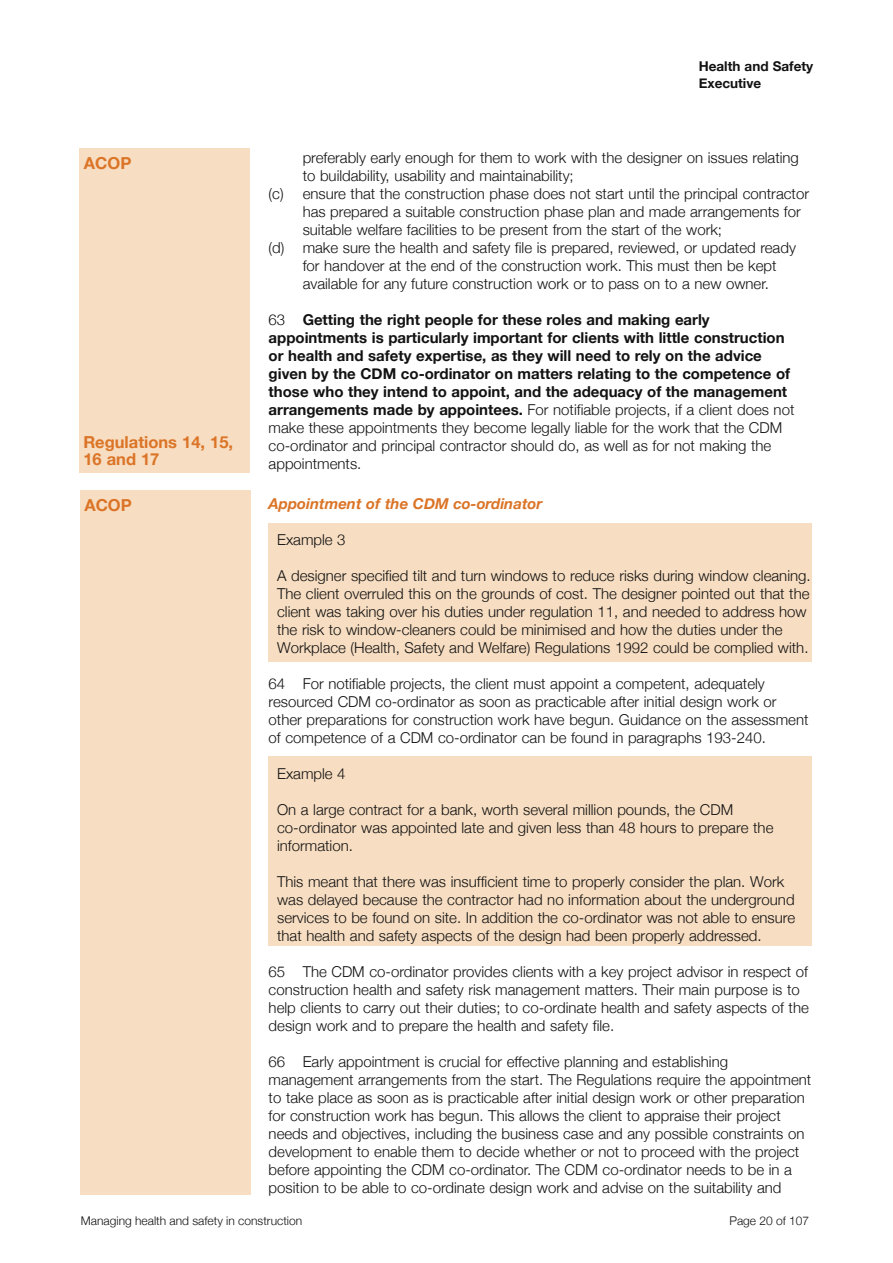
<style>
.page{position:relative;width:893px;height:1263px;background:#fff}
.page>*{position:absolute;margin:0;border:0;box-sizing:border-box;transform-origin:0 0}
.t1{font:700 16.5px/16.5px "Helvetica Neue";color:#db7427}
.ACOP__text{font:300 15px/18px "Helvetica Neue";color:#121212}
.Boxed_text{font:300 15px/18px "Helvetica Neue";color:#121212}
.ACOP__text-2{font:700 15px/18px "Helvetica Neue";color:#121212}
.ACOP__a__text{font:300 15px/18px "Helvetica Neue";color:#121212}
.ACOP__text-3{font:italic 700 15px "Helvetica Neue";color:#db7427}
.t2{font:700 13.5px/16.5px "Helvetica Neue";color:#121212}
.t3{font:300 12px "Helvetica Neue";color:#121212}
.s1{font-weight:300}
</style>
<div class="page">
<div style="left:269px;top:756px;width:543px;height:189px;background:#f7ddc1"></div>
<div style="left:268px;top:523px;width:544px;height:139px;background:#f7ddc1"></div>
<div style="left:80px;top:149px;width:170px;height:324px;background:#f7ddc1"></div>
<div style="left:80px;top:491px;width:170px;height:704px;background:#f7ddc1"></div>
<p class="t1" style="left:84px;top:155px;width:49px">ACOP</p>
<p class="t1" style="left:83px;top:434px;width:151px">Regulations 14, 15,<br>16 and 17</p>
<p class="t1" style="left:84px;top:497px;width:49px">ACOP</p>
<p class="t2" style="left:699px;top:58px;width:116px">Health and Safety<br>Executive</p>
<p class="ACOP__a__text" style="left:303px;top:149px;width:498px">preferably early enough for them to work with the designer on issues relating to buildability, usability and maintainability;</p>
<p class="ACOP__a__text" style="left:303px;top:185px;width:508px;text-indent:-34px">(c) ensure that the construction phase does not start until the principal contractor has prepared a suitable construction phase plan and made arrangements for suitable welfare facilities to be present from the start of the work;</p>
<p class="ACOP__a__text" style="left:303px;top:239px;width:495px;text-indent:-34px">(d) make sure the health and safety file is prepared, reviewed, or updated ready for handover at the end of the construction work. This must then be kept available for any future construction work or to pass on to a new owner.</p>
<p class="ACOP__text-2" style="left:269px;top:311px;width:527px"><span class="s1">63</span> Getting the right people for these roles and making early appointments is particularly important for clients with little construction or health and safety expertise, as they will need to rely on the advice given by the CDM co-ordinator on matters relating to the competence of those who they intend to appoint, and the adequacy of the management arrangements made by appointees. <span class="s1">For notifiable projects, if a client does not make these appointments they become legally liable for the work that the CDM co-ordinator and principal contractor should do, as well as for not making the appointments.</span></p>
<p class="ACOP__text-3" style="left:269px;top:494px;width:275px">Appointment of the CDM co-ordinator</p>
<p class="Boxed_text" style="left:277px;top:530px;width:70px">Example 3</p>
<p class="Boxed_text" style="left:277px;top:566px;width:535px">A designer specified tilt and turn windows to reduce risks during window cleaning.<br>The client overruled this on the grounds of cost. The designer pointed out that the client was taking over his duties under regulation 11, and needed to address how the risk to window-cleaners could be minimised and how the duties under the Workplace (Health, Safety and Welfare) Regulations 1992 could be complied with.</p>
<p class="ACOP__text" style="left:269px;top:674px;width:541px">64 For notifiable projects, the client must appoint a competent, adequately resourced CDM co-ordinator as soon as practicable after initial design work or other preparations for construction work have begun. Guidance on the assessment of competence of a CDM co-ordinator can be found in paragraphs 193-240.</p>
<p class="Boxed_text" style="left:277px;top:764px;width:70px">Example 4</p>
<p class="Boxed_text" style="left:277px;top:800px;width:498px">On a large contract for a bank, worth several million pounds, the CDM co-ordinator was appointed late and given less than 48 hours to prepare the information.</p>
<p class="Boxed_text" style="left:277px;top:872px;width:520px">This meant that there was insufficient time to properly consider the plan. Work was delayed because the contractor had no information about the underground services to be found on site. In addition the co-ordinator was not able to ensure that health and safety aspects of the design had been properly addressed.</p>
<p class="ACOP__text" style="left:269px;top:962px;width:542px">65 The CDM co-ordinator provides clients with a key project advisor in respect of construction health and safety risk management matters. Their main purpose is to help clients to carry out their duties; to co-ordinate health and safety aspects of the design work and to prepare the health and safety file.</p>
<p class="ACOP__text" style="left:269px;top:1052px;width:544px">66 Early appointment is crucial for effective planning and establishing management arrangements from the start. The Regulations require the appointment to take place as soon as is practicable after initial design work or other preparation for construction work has begun. This allows the client to appraise their project needs and objectives, including the business case and any possible constraints on development to enable them to decide whether or not to proceed with the project before appointing the CDM co-ordinator. The CDM co-ordinator needs to be in a position to be able to co-ordinate design work and advise on the suitability and</p>
<p class="t3" style="left:81px;top:1213px;width:223px">Managing health and safety in construction</p>
<p class="t3" style="left:729px;top:1213px;width:81px">Page 20 of 107</p>
</div>
